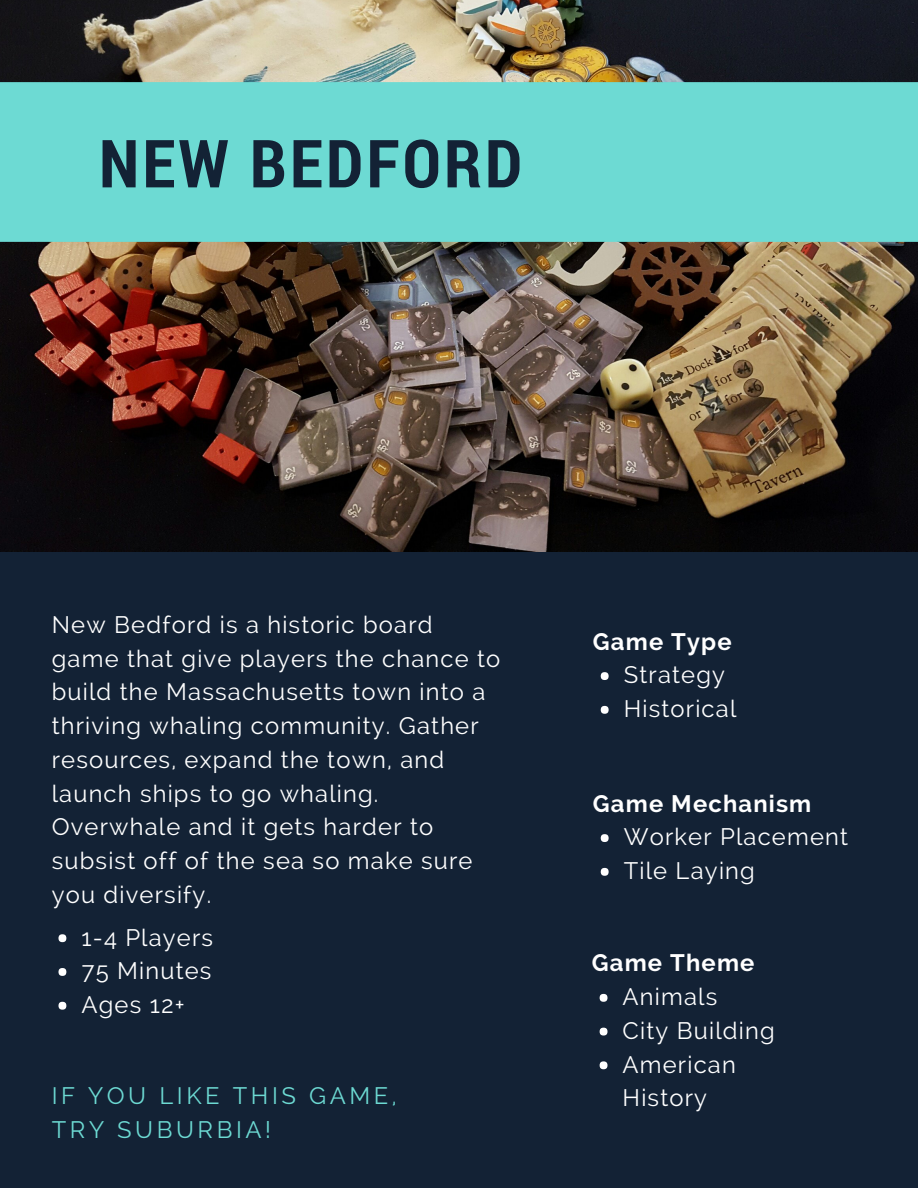
<style>
.page{position:relative;width:918px;height:1188px;background:#132235}
.page>*{position:absolute;margin:0;border:0;box-sizing:border-box;transform-origin:0 0}
.t1{font:700 66.45px "Roboto Condensed";letter-spacing:.05em;color:#132235}
.t2{font:23.7px/33.8px "Raleway";letter-spacing:.05em;color:#fff}
.t3{font:700 23.7px "Raleway";letter-spacing:.05em;color:#fff}
.t4{font:23.7px "Raleway";letter-spacing:.15em;color:#6ddad3}
</style>
<div class="page">
<img style="left:0;top:0;width:918px;height:551px">
<div style="left:0;top:82px;width:918px;height:160px;background:#6ddad3"></div>
<div style="left:58px;top:934px;width:8px;height:8px;background:#fff;border-radius:50%"></div>
<div style="left:58px;top:968px;width:8px;height:8px;background:#fff;border-radius:50%"></div>
<div style="left:58px;top:1002px;width:8px;height:8px;background:#fff;border-radius:50%"></div>
<div style="left:601px;top:672px;width:8px;height:8px;background:#fff;border-radius:50%"></div>
<div style="left:601px;top:706px;width:8px;height:8px;background:#fff;border-radius:50%"></div>
<div style="left:601px;top:834px;width:8px;height:8px;background:#fff;border-radius:50%"></div>
<div style="left:601px;top:868px;width:8px;height:8px;background:#fff;border-radius:50%"></div>
<div style="left:600px;top:994px;width:7px;height:8px;background:#fff;border-radius:50%"></div>
<div style="left:600px;top:1028px;width:7px;height:8px;background:#fff;border-radius:50%"></div>
<div style="left:600px;top:1061px;width:7px;height:8px;background:#fff;border-radius:50%"></div>
<h1 class="t1" style="left:99px;top:118px;width:425px">NEW BEDFORD</h1>
<p class="t2" style="left:52px;top:608px;width:450px">New Bedford is a historic board game that give players the chance to build the Massachusetts town into a thriving whaling community. Gather resources, expand the town, and launch ships to go whaling.<br>Overwhale and it gets harder to subsist off of the sea so make sure you diversify.</p>
<p class="t2" style="left:81px;top:920px;width:133px;text-align:justify">1-4 Players 75 Minutes Ages 12+</p>
<p class="t3" style="left:593px;top:627px;width:140px">Game Type</p>
<p class="t2" style="left:624px;top:658px;width:114px">Strategy<br>Historical</p>
<p class="t3" style="left:593px;top:789px;width:220px">Game Mechanism</p>
<p class="t2" style="left:624px;top:820px;width:226px">Worker Placement<br>Tile Laying</p>
<p class="t3" style="left:592px;top:949px;width:164px">Game Theme</p>
<p class="t2" style="left:623px;top:980px;width:154px">Animals<br>City Building<br>American</p>
<p class="t4" style="left:52px;top:1082px;width:347px">IF YOU LIKE THIS GAME,</p>
<p class="t2" style="left:623px;top:1081px;width:86px">History</p>
<p class="t4" style="left:52px;top:1116px;width:221px">TRY SUBURBIA!</p>
</div>
